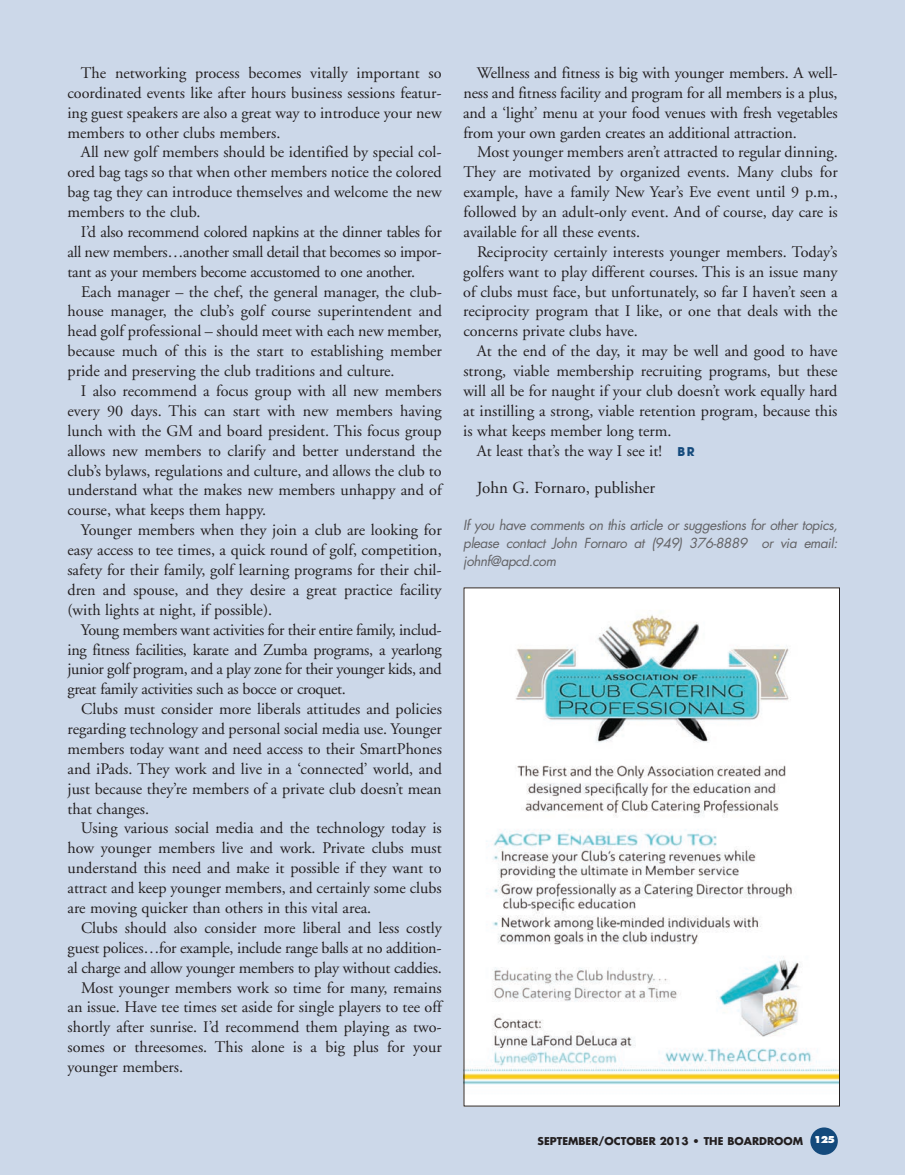
<style>
.page{position:relative;width:905px;height:1175px;background:#ccd8e9}
.page>*{position:absolute;margin:0;border:0;box-sizing:border-box;transform-origin:0 0}
.t1{font:16.8px "Adobe Garamond";color:#231f20}
.t2{font:16.2px/20px "Adobe Garamond";color:#231f20;text-align:justify}
.t3{font:italic 13.5px/18px "Futura";letter-spacing:-.03em;color:#636366;text-align:justify}
.t4{font:700 10.5px "Futura";color:#231f20}
.s1{font-family:"Avant Garde";font-weight:700;font-size:12px;color:#144a7c}
</style>
<div class="page">
<div style="left:810px;top:1127px;width:27px;height:27px;background:#144a7c;border-radius:50%"></div>
<img style="left:465px;top:589px;width:372px;height:515px">
<p class="t2" style="left:67px;top:63px;width:376px;text-indent:14px">The networking process becomes vitally important so coordinated events like after hours business sessions featur&shy;ing guest speakers are also a great way to introduce your new members to other clubs members.</p>
<p class="t2" style="left:67px;top:143px;width:376px;text-indent:14px">All new golf members should be identified by special col&shy;ored bag tags so that when other members notice the colored bag tag they can introduce themselves and welcome the new members to the club.</p>
<p class="t2" style="left:67px;top:222px;width:376px;text-indent:13px">I’d also recommend colored napkins at the dinner tables for all new members…another small detail that becomes so impor&shy;tant as your members become accustomed to one another.</p>
<p class="t2" style="left:68px;top:282px;width:376px;text-indent:13px">Each manager – the chef, the general manager, the club&shy;house manager, the club’s golf course superintendent and head golf professional – should meet with each new member, because much of this is the start to establishing member pride and preserving the club traditions and culture.</p>
<p class="t2" style="left:67px;top:381px;width:376px;text-indent:13px">I also recommend a focus group with all new members every 90 days. This can start with new members having lunch with the GM and board president. This focus group allows new members to clarify and better understand the club’s bylaws, regulations and culture, and allows the club to understand what the makes new members unhappy and of course, what keeps them happy.</p>
<p class="t2" style="left:67px;top:520px;width:376px;text-indent:13px">Younger members when they join a club are looking for easy access to tee times, a quick round of golf, competition, safety for their family, golf learning programs for their chil&shy;dren and spouse, and they desire a great practice facility (with lights at night, if possible).</p>
<p class="t2" style="left:67px;top:620px;width:376px;text-indent:13px">Young members want activities for their entire family, includ&shy;ing fitness facilities, karate and Zumba programs, a yearlong junior golf program, and a play zone for their younger kids, and great family activities such as bocce or croquet.</p>
<p class="t2" style="left:67px;top:699px;width:376px;text-indent:14px">Clubs must consider more liberals attitudes and policies regarding technology and personal social media use. Younger members today want and need access to their SmartPhones and iPads. They work and live in a ‘connected’ world, and just because they’re members of a private club doesn’t mean that changes.</p>
<p class="t2" style="left:67px;top:818px;width:376px;text-indent:13px">Using various social media and the technology today is how younger members live and work. Private clubs must understand this need and make it possible if they want to attract and keep younger members, and certainly some clubs are moving quicker than others in this vital area.</p>
<p class="t2" style="left:81px;top:918px;width:362px">Clubs should also consider more liberal and less costly</p>
<p class="t2" style="left:68px;top:938px;width:375px">guest polices…for example, include range balls at no addition-</p>
<p class="t2" style="left:67px;top:958px;width:376px">al charge and allow younger members to play without caddies.</p>
<p class="t2" style="left:81px;top:977px;width:362px">Most younger members work so time for many, remains</p>
<p class="t2" style="left:67px;top:997px;width:376px">an issue. Have tee times set aside for single players to tee off</p>
<p class="t2" style="left:67px;top:1017px;width:376px">shortly after sunrise. I’d recommend them playing as two-</p>
<p class="t2" style="left:67px;top:1037px;width:376px">somes or threesomes. This alone is a big plus for your</p>
<p class="t2" style="left:67px;top:1057px;width:117px">younger members.</p>
<p class="t2" style="left:463px;top:63px;width:376px;text-indent:14px">Wellness and fitness is big with younger members. A well&shy;ness and fitness facility and program for all members is a plus, and a ‘light’ menu at your food venues with fresh vegetables from your own garden creates an additional attraction.</p>
<p class="t2" style="left:463px;top:143px;width:376px;text-indent:13px">Most younger members aren’t attracted to regular dinning.<br>They are motivated by organized events. Many clubs for example, have a family New Year’s Eve event until 9 p.m., followed by an adult-only event. And of course, day care is available for all these events.</p>
<p class="t2" style="left:463px;top:242px;width:376px;text-indent:14px">Reciprocity certainly interests younger members. Today’s golfers want to play different courses. This is an issue many of clubs must face, but unfortunately, so far I haven’t seen a reciprocity program that I like, or one that deals with the concerns private clubs have.</p>
<p class="t2" style="left:477px;top:341px;width:362px">At the end of the day, it may be well and good to have</p>
<p class="t2" style="left:463px;top:361px;width:376px">strong, viable membership recruiting programs, but these</p>
<p class="t2" style="left:463px;top:381px;width:375px">will all be for naught if your club doesn’t work equally hard</p>
<p class="t2" style="left:463px;top:401px;width:376px">at instilling a strong, viable retention program, because this</p>
<p class="t2" style="left:463px;top:421px;width:210px">is what keeps member long term.</p>
<p class="t2" style="left:477px;top:441px;width:219px">At least that’s the way I see it! <span class="s1">BR</span></p>
<p class="t1" style="left:477px;top:479px;width:180px">John G. Fornaro, publisher</p>
<p class="t3" style="left:463px;top:516px;width:376px">If you have comments on this article or suggestions for other topics, please contact John Fornaro at (949) 376-8889 or via email: johnf@apcd.com</p>
<p class="t4" style="left:537px;top:1133px;width:299px">SEPTEMBER/OCTOBER 2013 • THE BOARDROOM <sup>125</sup></p>
</div>
